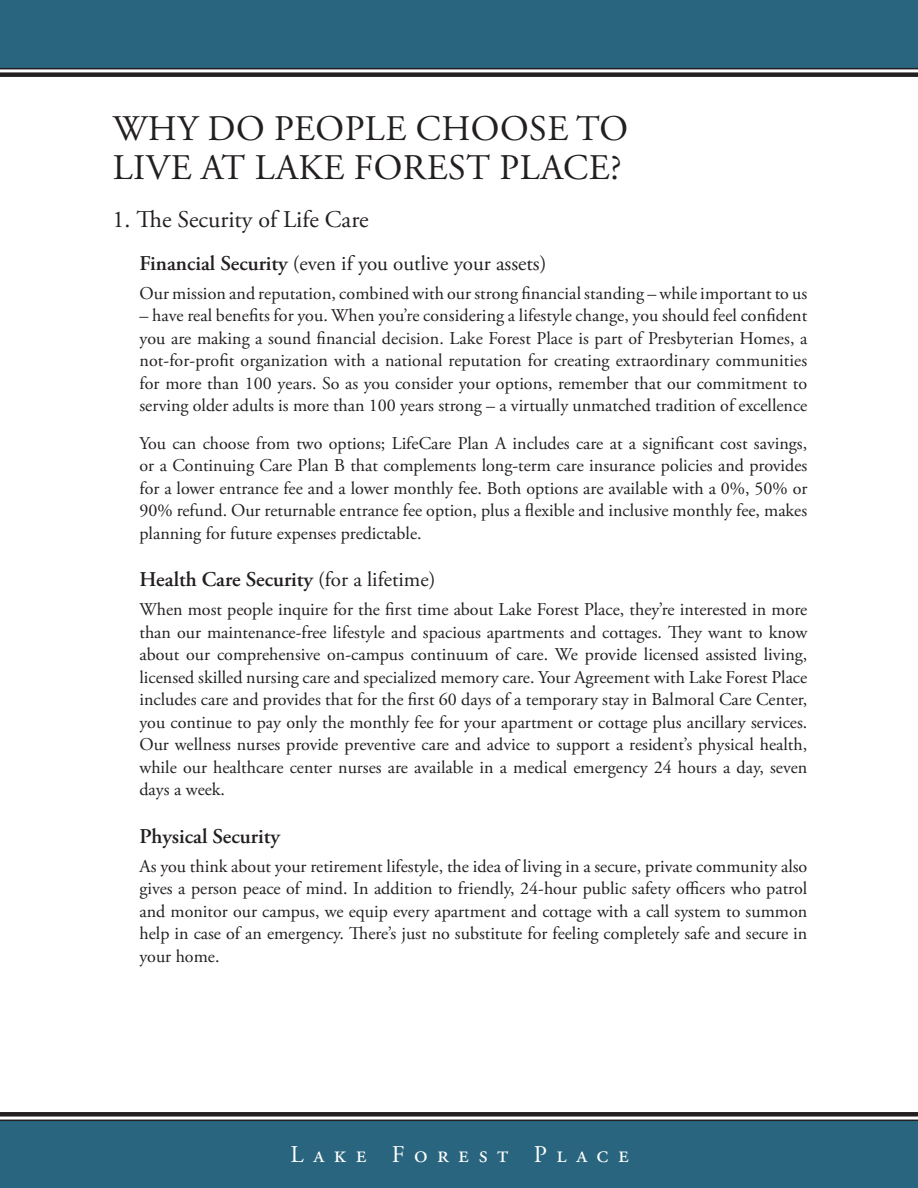
<style>
.page{position:relative;width:918px;height:1188px;background:#fff}
.page>*{position:absolute;margin:0;border:0;box-sizing:border-box;transform-origin:0 0}
.Body_Copy{font:36px/39px "Adobe Garamond Pro";letter-spacing:.015em;color:#231f20}
.Body_Copy-2{font:24px "Adobe Garamond Pro";color:#231f20}
.Headline{font:24px "Adobe Garamond Pro";letter-spacing:.4em;color:#fff}
.Body_Copy-3{font:600 21px "Adobe Garamond Pro";color:#231f20}
.Body_Copy-4{font:21px "Adobe Garamond Pro";letter-spacing:-.005em;color:#231f20}
.Body_Copy-5{font:18px/22.5px "Adobe Garamond Pro";color:#231f20;text-align:justify}
.s1{font-weight:600}
.s2{font-weight:400}
</style>
<div class="page">
<div style="left:0;top:0;width:918px;height:68px;background:#29657e"></div>
<div style="left:0;top:1121px;width:918px;height:67px;background:#29657e"></div>
<div style="left:0;top:1112px;width:918px;height:5px;background:#231f20"></div>
<hr style="left:0;top:1120px;width:918px;height:1px;background:#231f20">
<hr style="left:0;top:68px;width:918px;height:1px;background:#231f20">
<div style="left:0;top:72px;width:918px;height:5px;background:#231f20"></div>
<p class="Body_Copy" style="left:113px;top:110px;width:517px">WHY DO PEOPLE CHOOSE TO<br>LIVE AT LAKE FOREST PLACE?</p>
<p class="Body_Copy-2" style="left:112px;top:205px;width:258px">1. The Security of Life Care</p>
<p class="Body_Copy-4" style="left:140px;top:250px;width:408px"><span class="s1">Financial Security</span> (even if you outlive your assets)</p>
<p class="Body_Copy-5" style="left:140px;top:282px;width:669px">Our mission and reputation, combined with our strong financial standing – while important to us</p>
<p class="Body_Copy-5" style="left:140px;top:305px;width:670px">– have real benefits for you. When you’re considering a lifestyle change, you should feel confident you are making a sound financial decision. Lake Forest Place is part of Presbyterian Homes, a not-for-profit organization with a national reputation for creating extraordinary communities for more than 100 years. So as you consider your options, remember that our commitment to serving older adults is more than 100 years strong – a virtually unmatched tradition of excellence</p>
<p class="Body_Copy-5" style="left:140px;top:432px;width:669px">You can choose from two options; LifeCare Plan A includes care at a significant cost savings, or a Continuing Care Plan B that complements long-term care insurance policies and provides for a lower entrance fee and a lower monthly fee. Both options are available with a 0%, 50% or 90% refund. Our returnable entrance fee option, plus a flexible and inclusive monthly fee, makes planning for future expenses predictable.</p>
<p class="Body_Copy-3" style="left:140px;top:567px;width:297px">Health Care Security <span class="s2">(for a lifetime)</span></p>
<p class="Body_Copy-5" style="left:140px;top:599px;width:669px">When most people inquire for the first time about Lake Forest Place, they’re interested in more than our maintenance-free lifestyle and spacious apartments and cottages. They want to know about our comprehensive on-campus continuum of care. We provide licensed assisted living, licensed skilled nursing care and specialized memory care. Your Agreement with Lake Forest Place includes care and provides that for the first 60 days of a temporary stay in Balmoral Care Center, you continue to pay only the monthly fee for your apartment or cottage plus ancillary services.<br>Our wellness nurses provide preventive care and advice to support a resident’s physical health, while our healthcare center nurses are available in a medical emergency 24 hours a day, seven days a week.</p>
<p class="Body_Copy-3" style="left:140px;top:824px;width:142px">Physical Security</p>
<p class="Body_Copy-5" style="left:140px;top:855px;width:669px">As you think about your retirement lifestyle, the idea of living in a secure, private community also gives a person peace of mind. In addition to friendly, 24-hour public safety officers who patrol and monitor our campus, we equip every apartment and cottage with a call system to summon help in case of an emergency. There’s just no substitute for feeling completely safe and secure in your home.</p>
<p class="Headline" style="left:291px;top:1140px;width:340px">Lake Forest Place</p>
</div>
